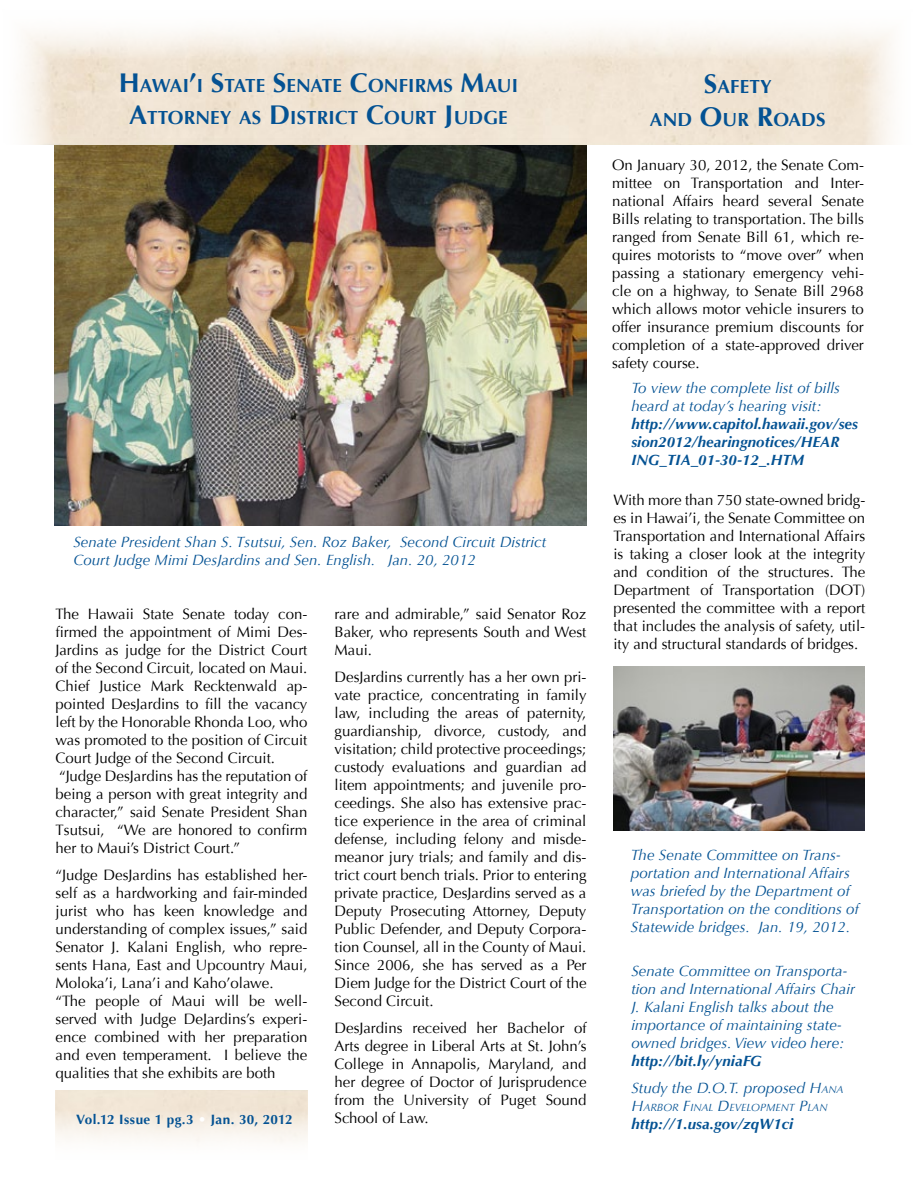
<style>
.page{position:relative;width:918px;height:1188px;background:#fff}
.page>*{position:absolute;margin:0;border:0;box-sizing:border-box;transform-origin:0 0}
.t1{font:700 18.9px/32.4px "Optima";letter-spacing:.005em;color:#045293;text-align:center}
.t2{font:15px/18px "Optima";color:#000;text-align:justify}
.t3{font:italic 15px/18px "Optima";letter-spacing:.005em;color:#045293}
.t4{font:italic 700 15px/18px "Optima";letter-spacing:.005em;color:#045293}
.t5{font:700 13.5px "Optima";letter-spacing:.03em;color:#045293}
.t6{font:italic 10.5px "Optima";letter-spacing:.005em;color:#045293}
.s1{font-size:27px}
.s2{color:#fff}
.s3{font-weight:700}
.s4{font-size:10.5px}
.s5{font-size:15px}
</style>
<div class="page">
<img style="left:54px;top:144px;width:532px;height:381px">
<img style="left:613px;top:666px;width:252px;height:165px">
<p class="t1" style="left:119px;top:69px;width:398px"><span class="s1">H</span> AWAI <span class="s1">’</span>I <span class="s1">S</span>TATE <span class="s1">S</span>ENATE <span class="s1">C</span>ONFI RMS <span class="s1">M</span>AUI<br><span class="s1">A</span>TTORNEY AS <span class="s1">D</span> ISTRICT <span class="s1">C</span>OURT <span class="s1">J</span>UDGE</p>
<p class="t3" style="left:73px;top:533px;width:474px">Senate President Shan S. Tsutsui, Sen. Roz Baker, Second Circuit District<br>Court Judge Mimi DesJardins and Sen. English. Jan. 20, 2012</p>
<p class="t2" style="left:56px;top:605px;width:254px;text-align:left">The Hawaii State Senate today con&shy;firmed the appointment of Mimi Des-Jardins as judge for the District Court of the Second Circuit, located on Maui.<br>Chief Justice Mark Recktenwald ap&shy;pointed DesJardins to fill the vacancy left by the Honorable Rhonda Loo, who was promoted to the position of Circuit Court Judge of the Second Circuit. “Judge DesJardins has the reputation of being a person with great integrity and character,” said Senate President Shan Tsutsui, “We are honored to confirm her to Maui’s District Court.”</p>
<p class="t2" style="left:56px;top:866px;width:254px;text-align:left">“Judge DesJardins has established her&shy;self as a hardworking and fair-minded jurist who has keen knowledge and understanding of complex issues,” said Senator J. Kalani English, who repre&shy;sents Hana, East and Upcountry Maui, Moloka’i, Lana’i and Kaho’olawe. “The people of Maui will be well&shy;served with Judge DeJardins’s experi&shy;ence combined with her preparation and even temperament. I believe the qualities that she exhibits are both</p>
<p class="t5" style="left:76px;top:1112px;width:218px">Vol.12 Issue 1 pg.3 <span class="s2">•</span> Jan. 30, 2012</p>
<p class="t2" style="left:335px;top:605px;width:253px">rare and admirable,” said Senator Roz Baker, who represents South and West Maui.</p>
<p class="t2" style="left:335px;top:668px;width:254px">DesJardins currently has a her own pri&shy;vate practice, concentrating in family law, including the areas of paternity, guardianship, divorce, custody, and visitation; child protective proceedings; custody evaluations and guardian ad litem appointments; and juvenile pro&shy;ceedings. She also has extensive prac&shy;tice experience in the area of criminal defense, including felony and misde&shy;meanor jury trials; and family and dis&shy;trict court bench trials. Prior to entering private practice, DesJardins served as a Deputy Prosecuting Attorney, Deputy Public Defender, and Deputy Corpora&shy;tion Counsel, all in the County of Maui.<br>Since 2006, she has served as a Per Diem Judge for the District Court of the Second Circuit.</p>
<p class="t2" style="left:335px;top:1019px;width:254px">DesJardins received her Bachelor of Arts degree in Liberal Arts at St. John’s College in Annapolis, Maryland, and her degree of Doctor of Jurisprudence from the University of Puget Sound School of Law.</p>
<p class="t1" style="left:650px;top:71px;width:177px"><span class="s1">S</span>AFETY<br>AND <span class="s1">O</span>UR <span class="s1">R</span>OADS</p>
<p class="t2" style="left:612px;top:156px;width:254px">On January 30, 2012, the Senate Com&shy;mittee on Transportation and Inter&shy;national Affairs heard several Senate Bills relating to transportation. The bills ranged from Senate Bill 61, which re&shy;quires motorists to “move over” when passing a stationary emergency vehi&shy;cle on a highway, to Senate Bill 2968 which allows motor vehicle insurers to offer insurance premium discounts for completion of a state-approved driver safety course.</p>
<p class="t3" style="left:631px;top:379px;width:210px">To view the complete list of bills heard at today’s hearing visit:</p>
<p class="t4" style="left:631px;top:415px;width:228px">http://www.capitol.hawaii.gov/ses sion2012/hearingnotices/HEAR<br>ING_TIA_01-30-12_.HTM</p>
<p class="t2" style="left:613px;top:491px;width:254px">With more than 750 state-owned bridg&shy;es in Hawai’i, the Senate Committee on Transportation and International Affairs is taking a closer look at the integrity and condition of the structures. The Department of Transportation (DOT) presented the committee with a report that includes the analysis of safety, util&shy;ity and structural standards of bridges.</p>
<p class="t3" style="left:631px;top:846px;width:230px">The Senate Committee on Trans&shy;portation and International Affairs was briefed by the Department of Transportation on the conditions of Statewide bridges. Jan. 19, 2012.</p>
<p class="t3" style="left:631px;top:962px;width:225px">Senate Committee on Transporta&shy;tion and International Affairs Chair J. Kalani English talks about the importance of maintaining state&shy;owned bridges. View video here:</p>
<p class="t3" style="left:631px;top:1048px;width:214px;line-height:27px"><span class="s3">http://bit.ly/yniaFG<br></span>Study the D.O.T. proposed H<span class="s4">ANA</span></p>
<p class="t6" style="left:631px;top:1102px;width:198px"><span class="s5">H</span>ARBOR <span class="s5">F</span>INAL <span class="s5">D</span>EVELOPMENT <span class="s5">P</span>LAN</p>
<p class="t4" style="left:631px;top:1115px;width:164px">http://1.usa.gov/zqW1ci</p>
</div>
